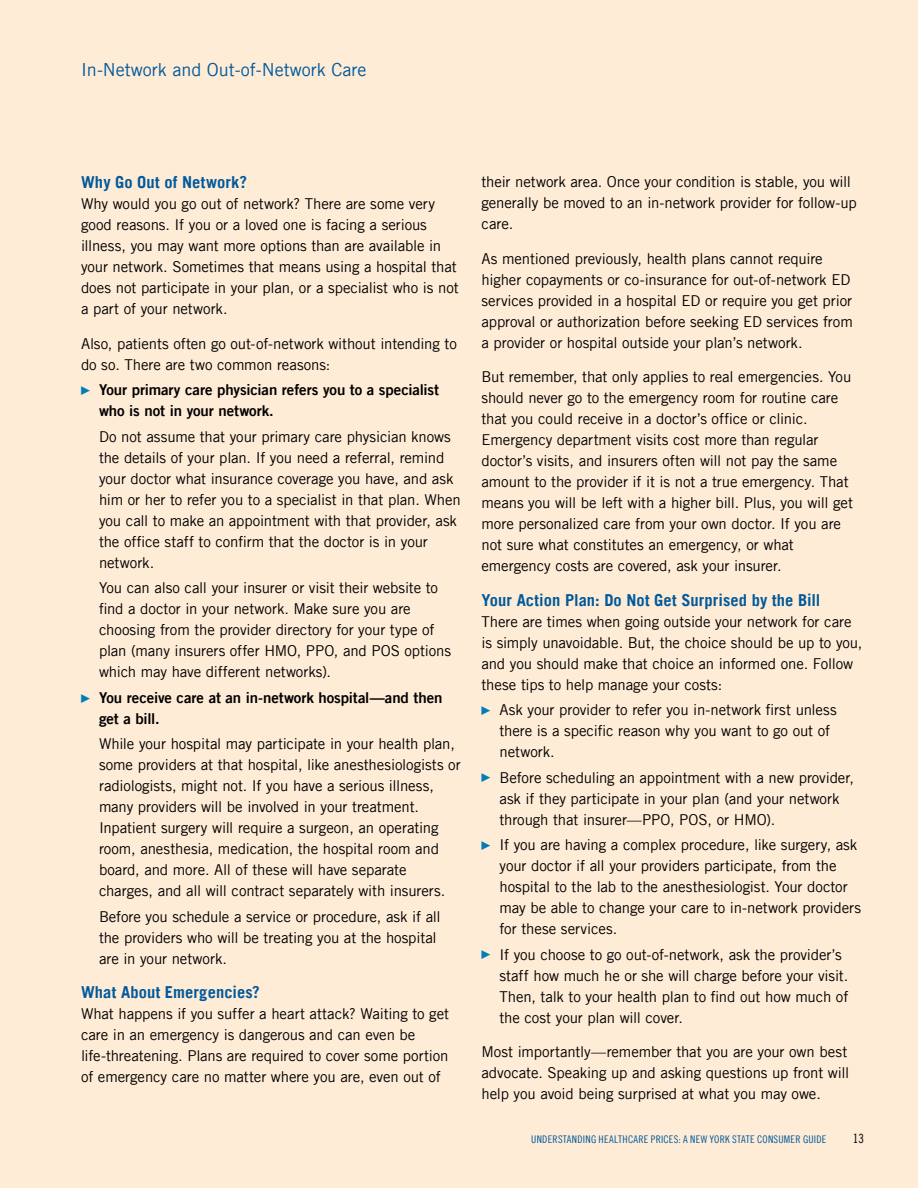
<style>
.page{position:relative;width:918px;height:1188px;background:#ffecd6}
.page>*{position:absolute;margin:0;border:0;box-sizing:border-box;transform-origin:0 0}
.t1{font:18px "Trade Gothic LT";color:#00599b}
.t2{font:700 16.5px "Trade Gothic LT";letter-spacing:.005em;color:#00599b}
.t3{font:15px/21px "Trade Gothic LT";letter-spacing:-.01em;color:#000}
.t4{font:15px/21px "Trade Gothic LT Bold Two";letter-spacing:-.005em;color:#000}
.t5{font:12.75px "Trade Gothic LT Cond Eighteen";color:#000}
.t6{font:10.5px "Trade Gothic LT Cond Eighteen";letter-spacing:.025em;color:#00599b}
.s1{font-family:"Universal Std Newswith Comm Pi";font-size:9px;color:#007db7}
</style>
<div class="page">
<p class="t1" style="left:81px;top:59px;width:287px">In-Network and Out-of-Network Care</p>
<p class="t2" style="left:81px;top:172px;width:168px">Why Go Out of Network?</p>
<p class="t3" style="left:81px;top:193px;width:379px">Why would you go out of network? There are some very good reasons. If you or a loved one is facing a serious illness, you may want more options than are available in your network. Sometimes that means using a hospital that does not participate in your plan, or a specialist who is not a part of your network.</p>
<p class="t3" style="left:81px;top:333px;width:377px">Also, patients often go out-of-network without intending to do so. There are two common reasons:</p>
<p class="t4" style="left:99px;top:379px;width:342px;text-indent:-18px"><span class="s1">▶</span> Your primary care physician refers you to a specialist who is not in your network.</p>
<p class="t3" style="left:99px;top:426px;width:363px">Do not assume that your primary care physician knows the details of your plan. If you need a referral, remind your doctor what insurance coverage you have, and ask him or her to refer you to a specialist in that plan. When you call to make an appointment with that provider, ask the office staff to confirm that the doctor is in your network.</p>
<p class="t3" style="left:99px;top:577px;width:354px">You can also call your insurer or visit their website to find a doctor in your network. Make sure you are choosing from the provider directory for your type of plan (many insurers offer HMO, PPO, and POS options which may have different networks).</p>
<p class="t4" style="left:99px;top:687px;width:345px;text-indent:-18px"><span class="s1">▶</span> You receive care at an in-network hospital—and then get a bill.</p>
<p class="t3" style="left:99px;top:733px;width:363px">While your hospital may participate in your health plan, some providers at that hospital, like anesthesiologists or radiologists, might not. If you have a serious illness, many providers will be involved in your treatment.<br>Inpatient surgery will require a surgeon, an operating room, anesthesia, medication, the hospital room and board, and more. All of these will have separate charges, and all will contract separately with insurers.</p>
<p class="t3" style="left:99px;top:906px;width:343px">Before you schedule a service or procedure, ask if all the providers who will be treating you at the hospital are in your network.</p>
<p class="t2" style="left:81px;top:982px;width:180px">What About Emergencies?</p>
<p class="t3" style="left:81px;top:1003px;width:370px">What happens if you suffer a heart attack? Waiting to get care in an emergency is dangerous and can even be life-threatening. Plans are required to cover some portion of emergency care no matter where you are, even out of</p>
<p class="t3" style="left:482px;top:171px;width:377px">their network area. Once your condition is stable, you will generally be moved to an in-network provider for follow-up care.</p>
<p class="t3" style="left:482px;top:248px;width:373px">As mentioned previously, health plans cannot require higher copayments or co-insurance for out-of-network ED services provided in a hospital ED or require you get prior approval or authorization before seeking ED services from a provider or hospital outside your plan’s network.</p>
<p class="t3" style="left:482px;top:366px;width:373px">But remember, that only applies to real emergencies. You should never go to the emergency room for routine care that you could receive in a doctor’s office or clinic.<br>Emergency department visits cost more than regular doctor’s visits, and insurers often will not pay the same amount to the provider if it is not a true emergency. That means you will be left with a higher bill. Plus, you will get more personalized care from your own doctor. If you are not sure what constitutes an emergency, or what emergency costs are covered, ask your insurer.</p>
<p class="t2" style="left:482px;top:590px;width:340px">Your Action Plan: Do Not Get Surprised by the Bill</p>
<p class="t3" style="left:482px;top:611px;width:383px">There are times when going outside your network for care is simply unavoidable. But, the choice should be up to you, and you should make that choice an informed one. Follow these tips to help manage your costs:</p>
<p class="t3" style="left:500px;top:699px;width:339px;text-indent:-18px"><span class="s1">▶</span> Ask your provider to refer you in-network first unless there is a specific reason why you want to go out of network.</p>
<p class="t3" style="left:500px;top:767px;width:356px;text-indent:-18px"><span class="s1">▶</span> Before scheduling an appointment with a new provider, ask if they participate in your plan (and your network through that insurer—PPO, POS, or HMO).</p>
<p class="t3" style="left:500px;top:834px;width:363px;text-indent:-18px"><span class="s1">▶</span> If you are having a complex procedure, like surgery, ask your doctor if all your providers participate, from the hospital to the lab to the anesthesiologist. Your doctor may be able to change your care to in-network providers for these services.</p>
<p class="t3" style="left:500px;top:944px;width:350px;text-indent:-18px"><span class="s1">▶</span> If you choose to go out-of-network, ask the provider’s staff how much he or she will charge before your visit.<br>Then, talk to your health plan to find out how much of the cost your plan will cover.</p>
<p class="t3" style="left:482px;top:1041px;width:369px">Most importantly—remember that you are your own best advocate. Speaking up and asking questions up front will help you avoid being surprised at what you may owe.</p>
<p class="t6" style="left:531px;top:1133px;width:288px">UNDERSTANDING HEALTHCARE PRICES: A NEW YORK STATE CONSUMER GUIDE</p>
<p class="t5" style="left:853px;top:1131px;width:13px">13</p>
</div>
